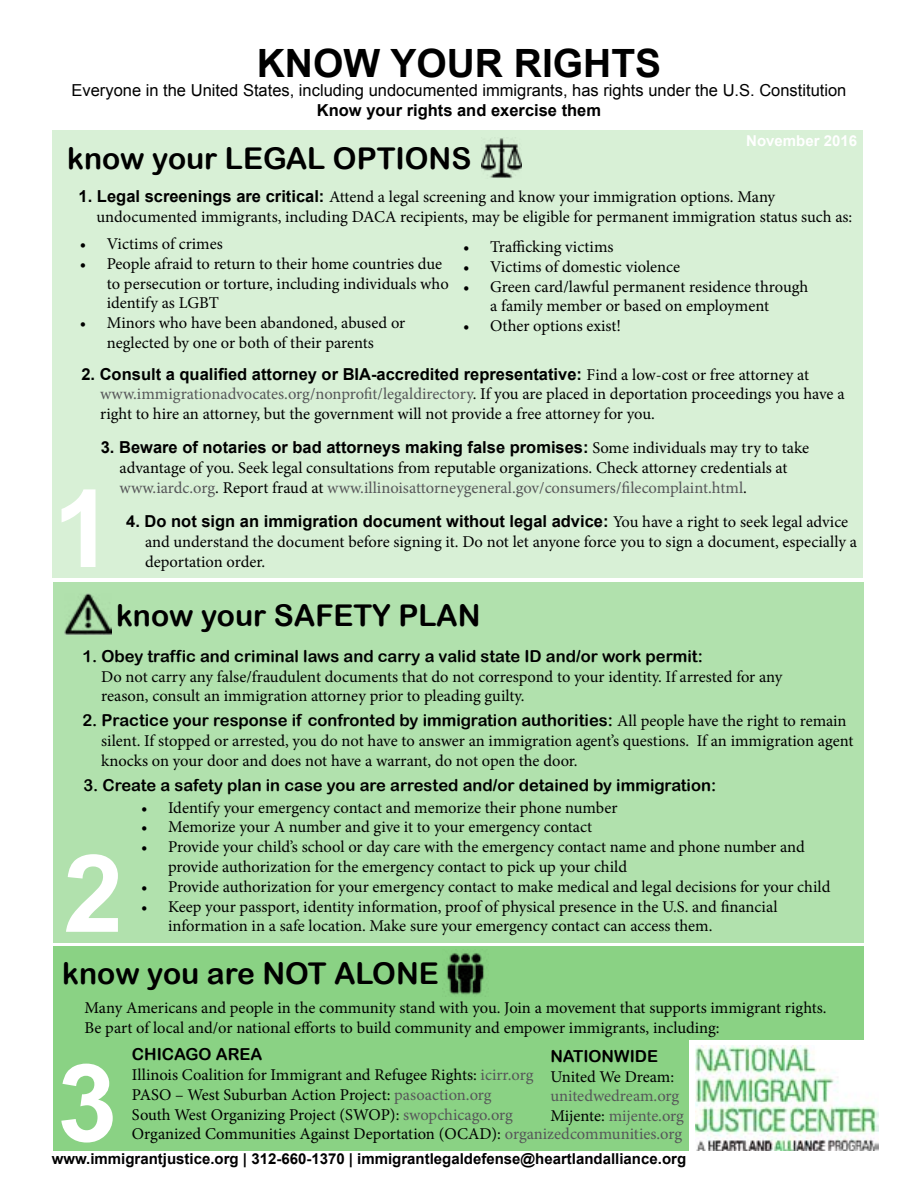
<style>
.page{position:relative;width:918px;height:1188px;background:#fff}
.page>*{position:absolute;margin:0;border:0;box-sizing:border-box;transform-origin:0 0}
.t1{font:700 108px/209.4px "Arial";color:#fff}
.t2{font:700 39px "Arial";color:#000}
.t3{font:30px "Arial Rounded MT Bold";color:#000}
.t4{font:16.5px/19.8px "Minion Pro";color:#000}
.t5{font:700 16.5px "Arial";color:#000}
.t6{font:16.5px "Arial Rounded MT Bold";color:#000}
.t7{font:16.5px "Arial";color:#000}
.t8{font:16.5px/19.8px "Minion Pro";letter-spacing:-.005em;color:#565659}
.t9{font:700 15px "Arial";color:#000}
.t10{font:700 15px "Arial";color:#fff}
.s1{font-family:"Arial";font-weight:700}
.s2{font-family:"Minion Pro";font-weight:400}
.s3{color:#565659}
.s4{font-family:"Minion Pro"}
.s5{color:#000}
</style>
<div class="page">
<div style="left:52px;top:130px;width:811px;height:448px;background:#d8f0d6"></div>
<div style="left:53px;top:582px;width:811px;height:361px;background:#b1e1ad"></div>
<div style="left:53px;top:946px;width:811px;height:205px;background:#8ad284"></div>
<div style="left:689px;top:1041px;width:186px;height:119px;background:#fff"></div>
<img style="left:695px;top:1045px;width:184px;height:106px">
<img style="left:481px;top:138px;width:41px;height:40px">
<img style="left:446px;top:953px;width:38px;height:42px">
<img style="left:65px;top:593px;width:46px;height:42px">
<h2 class="t2" style="left:257px;top:38px;width:406px">KNOW YOUR RIGHTS</h2>
<p class="t7" style="left:72px;top:79px;width:776px">Everyone in the United States, including undocumented immigrants, has rights under the U.S. Constitution</p>
<p class="t5" style="left:317px;top:99px;width:286px">Know your rights and exercise them</p>
<h3 class="t3" style="left:67px;top:141px;width:406px">know your LEGAL OPTIONS</h3>
<p class="t10" style="left:746px;top:130px;width:112px">November 2016</p>
<p class="t4" style="left:97px;top:187px;width:757px;text-indent:-18px"><span class="s1">1. Legal screenings are critical:</span> Attend a legal screening and know your immigration options. Many undocumented immigrants, including DACA recipients, may be eligible for permanent immigration status such as:</p>
<p class="t4" style="left:80px;top:234px;width:145px">• Victims of crimes</p>
<p class="t4" style="left:107px;top:254px;width:344px;text-indent:-27px">• People afraid to return to their home countries due to persecution or torture, including individuals who identify as LGBT</p>
<p class="t4" style="left:80px;top:313px;width:327px;text-align:center">• Minors who have been abandoned, abused or neglected by one or both of their parents</p>
<p class="t4" style="left:463px;top:237px;width:152px">• Trafficking victims</p>
<p class="t4" style="left:463px;top:257px;width:219px">• Victims of domestic violence</p>
<p class="t4" style="left:490px;top:277px;width:320px;text-indent:-27px">• Green card/lawful permanent residence through a family member or based on employment</p>
<p class="t4" style="left:463px;top:316px;width:160px">• Other options exist!</p>
<p class="t5" style="left:81px;top:363px;width:729px">2. Consult a qualified attorney or BIA-accredited representative: <span class="s2">Find a low-cost or free attorney at</span></p>
<p class="t4" style="left:100px;top:384px;width:746px"><span class="s3">www.immigrationadvocates.org/nonprofit/legaldirectory</span>. If you are placed in deportation proceedings you have a right to hire an attorney, but the government will not provide a free attorney for you.</p>
<p class="t5" style="left:101px;top:436px;width:710px">3. Beware of notaries or bad attorneys making false promises: <span class="s2">Some individuals may try to take</span></p>
<p class="t4" style="left:120px;top:458px;width:670px">advantage of you. Seek legal consultations from reputable organizations. Check attorney credentials at <span class="s3">www.iardc.org</span>. Report fraud at <span class="s3">www.illinoisattorneygeneral.gov/consumers/filecomplaint.html</span>.</p>
<h1 class="t1" style="left:53px;top:428px;width:62px">1</h1>
<p class="t5" style="left:126px;top:510px;width:724px">4. Do not sign an immigration document without legal advice: <span class="s2">You have a right to seek legal advice</span></p>
<p class="t4" style="left:145px;top:532px;width:714px">and understand the document before signing it. Do not let anyone force you to sign a document, especially a deportation order.</p>
<h3 class="t3" style="left:116px;top:598px;width:366px">know your SAFETY PLAN</h3>
<p class="t6" style="left:82px;top:646px;width:622px">1. Obey traffic and criminal laws and carry a valid state ID and/or work permit:</p>
<p class="t4" style="left:101px;top:667px;width:683px">Do not carry any false/fraudulent documents that do not correspond to your identity. If arrested for any reason, consult an immigration attorney prior to pleading guilty.</p>
<p class="t6" style="left:82px;top:710px;width:766px">2. Practice your response if confronted by immigration authorities: <span class="s4">All people have the right to remain</span></p>
<p class="t4" style="left:101px;top:731px;width:754px">silent. If stopped or arrested, you do not have to answer an immigration agent’s questions. If an immigration agent knocks on your door and does not have a warrant, do not open the door.</p>
<p class="t6" style="left:83px;top:775px;width:634px">3. Create a safety plan in case you are arrested and/or detained by immigration:</p>
<p class="t4" style="left:141px;top:797px;width:478px">• Identify your emergency contact and memorize their phone number</p>
<p class="t4" style="left:141px;top:817px;width:453px">• Memorize your A number and give it to your emergency contact</p>
<p class="t4" style="left:168px;top:837px;width:638px;text-indent:-27px">• Provide your child’s school or day care with the emergency contact name and phone number and provide authorization for the emergency contact to pick up your child</p>
<p class="t4" style="left:141px;top:877px;width:691px">• Provide authorization for your emergency contact to make medical and legal decisions for your child</p>
<p class="t4" style="left:168px;top:896px;width:611px;text-indent:-27px">• Keep your passport, identity information, proof of physical presence in the U.S. and financial information in a safe location. Make sure your emergency contact can access them.</p>
<h1 class="t1" style="left:57px;top:792px;width:68px">2<br>3</h1>
<h3 class="t3" style="left:62px;top:956px;width:378px">know you are NOT ALONE</h3>
<p class="t4" style="left:85px;top:998px;width:744px">Many Americans and people in the community stand with you. Join a movement that supports immigrant rights.<br>Be part of local and/or national efforts to build community and empower immigrants, including:</p>
<p class="t6" style="left:132px;top:1045px;width:132px">CHICAGO AREA</p>
<p class="t4" style="left:132px;top:1065px;width:552px">Illinois Coalition for Immigrant and Refugee Rights: <span class="s3">icirr.org<br></span>PASO – West Suburban Action Project: <span class="s3">pasoaction.org<br></span>South West Organizing Project (SWOP): <span class="s3">swopchicago.org<br></span>Organized Communities Against Deportation (OCAD): <span class="s3">organizedcommunities.org</span></p>
<p class="t6" style="left:550px;top:1046px;width:109px">NATIONWIDE</p>
<p class="t4" style="left:550px;top:1066px;width:125px">United We Dream:</p>
<p class="t8" style="left:550px;top:1086px;width:135px">unitedwedream.org<br><span class="s5">Mijente:</span> mijente.org</p>
<p class="t9" style="left:52px;top:1149px;width:636px">www.immigrantjustice.org | 312-660-1370 | immigrantlegaldefense@heartlandalliance.org</p>
</div>
